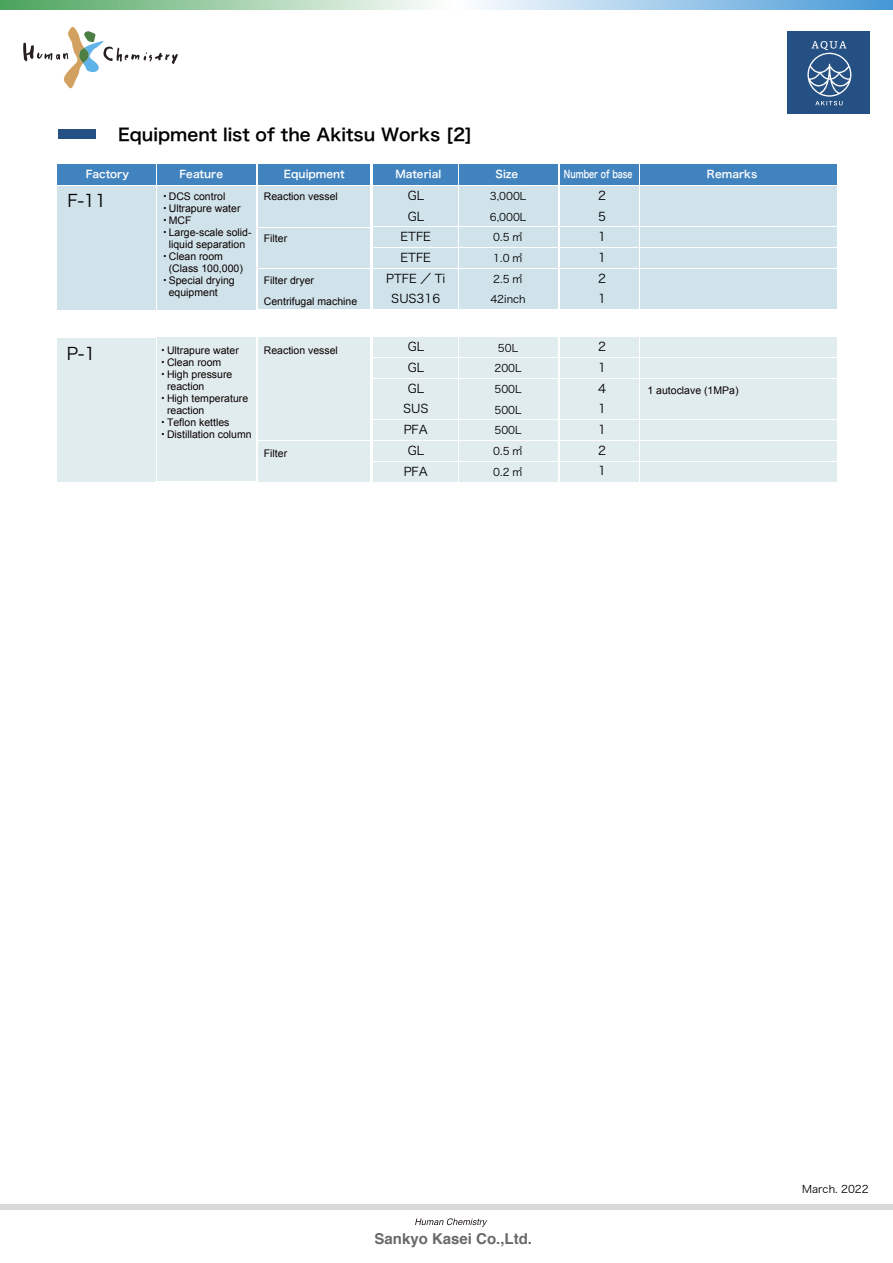
<style>
.page{position:relative;width:893px;height:1263px;background:#fff}
.page>*{position:absolute;margin:0;border:0;box-sizing:border-box;transform-origin:0 0}
.t1{font:17.1px "Hira Kaku Pro N W6";color:#000}
.t2{font:17.1px "Hira Kaku Pro N W3";color:#000}
.t3{font:700 15px "Helvetica";color:#6a6969}
.t4{font:12px/20.7px "Hira Kaku Pro N W3";color:#000;text-align:justify}
.t5{font:10.5px/21px "Arial";color:#0a0000}
.t6{font:10.5px/20.7px "Hira Kaku Pro N W3";color:#000;text-align:center}
.t7{font:10.5px "Hira Kaku Pro N W6";color:#fff}
.t8{font:10.5px "Hira Kaku Pro N W6";color:#fff;scale:.75 1}
.s1{font-family:"Koz Go Pr 6 N"}
</style>
<div class="page">
<div style="left:57px;top:164px;width:99px;height:20px;background:#4183bf"></div>
<div style="left:158px;top:164px;width:98px;height:20px;background:#4183bf"></div>
<div style="left:259px;top:164px;width:111px;height:20px;background:#4183bf"></div>
<div style="left:373px;top:164px;width:85px;height:20px;background:#4183bf"></div>
<div style="left:460px;top:164px;width:98px;height:20px;background:#4183bf"></div>
<div style="left:560px;top:164px;width:78px;height:20px;background:#4183bf"></div>
<div style="left:640px;top:164px;width:197px;height:20px;background:#4183bf"></div>
<div style="left:57px;top:186px;width:99px;height:123px;background:#d0e3ea"></div>
<div style="left:158px;top:186px;width:98px;height:123px;background:#d0e3ea"></div>
<div style="left:57px;top:338px;width:99px;height:143px;background:#e1ecef"></div>
<div style="left:158px;top:338px;width:98px;height:143px;background:#e1ecef"></div>
<div style="left:259px;top:186px;width:111px;height:40px;background:#d0e3ea"></div>
<div style="left:259px;top:269px;width:111px;height:19px;background:#d0e3ea"></div>
<div style="left:259px;top:290px;width:111px;height:19px;background:#d0e3ea"></div>
<div style="left:373px;top:186px;width:85px;height:19px;background:#d0e3ea"></div>
<div style="left:460px;top:186px;width:98px;height:19px;background:#d0e3ea"></div>
<div style="left:560px;top:186px;width:78px;height:19px;background:#d0e3ea"></div>
<div style="left:640px;top:186px;width:197px;height:19px;background:#d0e3ea"></div>
<div style="left:373px;top:207px;width:85px;height:19px;background:#d0e3ea"></div>
<div style="left:460px;top:207px;width:98px;height:19px;background:#d0e3ea"></div>
<div style="left:560px;top:207px;width:78px;height:19px;background:#d0e3ea"></div>
<div style="left:640px;top:207px;width:197px;height:19px;background:#d0e3ea"></div>
<div style="left:373px;top:227px;width:85px;height:20px;background:#d0e3ea"></div>
<div style="left:460px;top:227px;width:98px;height:20px;background:#d0e3ea"></div>
<div style="left:560px;top:227px;width:78px;height:20px;background:#d0e3ea"></div>
<div style="left:640px;top:227px;width:197px;height:20px;background:#d0e3ea"></div>
<div style="left:373px;top:248px;width:85px;height:20px;background:#d0e3ea"></div>
<div style="left:460px;top:248px;width:98px;height:20px;background:#d0e3ea"></div>
<div style="left:560px;top:248px;width:78px;height:20px;background:#d0e3ea"></div>
<div style="left:640px;top:248px;width:197px;height:20px;background:#d0e3ea"></div>
<div style="left:373px;top:269px;width:85px;height:19px;background:#d0e3ea"></div>
<div style="left:460px;top:269px;width:98px;height:19px;background:#d0e3ea"></div>
<div style="left:560px;top:269px;width:78px;height:19px;background:#d0e3ea"></div>
<div style="left:640px;top:269px;width:197px;height:19px;background:#d0e3ea"></div>
<div style="left:373px;top:290px;width:85px;height:19px;background:#d0e3ea"></div>
<div style="left:460px;top:290px;width:98px;height:19px;background:#d0e3ea"></div>
<div style="left:560px;top:290px;width:78px;height:19px;background:#d0e3ea"></div>
<div style="left:640px;top:290px;width:197px;height:19px;background:#d0e3ea"></div>
<div style="left:259px;top:228px;width:111px;height:40px;background:#d0e3ea"></div>
<div style="left:259px;top:337px;width:111px;height:103px;background:#e1ecef"></div>
<div style="left:373px;top:337px;width:85px;height:20px;background:#e1ecef"></div>
<div style="left:460px;top:337px;width:98px;height:20px;background:#e1ecef"></div>
<div style="left:560px;top:337px;width:78px;height:20px;background:#e1ecef"></div>
<div style="left:640px;top:337px;width:197px;height:20px;background:#e1ecef"></div>
<div style="left:373px;top:358px;width:85px;height:20px;background:#e1ecef"></div>
<div style="left:460px;top:358px;width:98px;height:20px;background:#e1ecef"></div>
<div style="left:560px;top:358px;width:78px;height:20px;background:#e1ecef"></div>
<div style="left:640px;top:358px;width:197px;height:20px;background:#e1ecef"></div>
<div style="left:373px;top:379px;width:85px;height:19px;background:#e1ecef"></div>
<div style="left:460px;top:379px;width:98px;height:19px;background:#e1ecef"></div>
<div style="left:560px;top:379px;width:78px;height:19px;background:#e1ecef"></div>
<div style="left:640px;top:379px;width:197px;height:19px;background:#e1ecef"></div>
<div style="left:373px;top:400px;width:85px;height:19px;background:#e1ecef"></div>
<div style="left:460px;top:400px;width:98px;height:19px;background:#e1ecef"></div>
<div style="left:560px;top:400px;width:78px;height:19px;background:#e1ecef"></div>
<div style="left:640px;top:400px;width:197px;height:19px;background:#e1ecef"></div>
<div style="left:373px;top:421px;width:85px;height:19px;background:#e1ecef"></div>
<div style="left:460px;top:421px;width:98px;height:19px;background:#e1ecef"></div>
<div style="left:560px;top:421px;width:78px;height:19px;background:#e1ecef"></div>
<div style="left:640px;top:421px;width:197px;height:19px;background:#e1ecef"></div>
<div style="left:259px;top:441px;width:111px;height:40px;background:#e1ecef"></div>
<div style="left:373px;top:441px;width:85px;height:20px;background:#e1ecef"></div>
<div style="left:460px;top:441px;width:98px;height:20px;background:#e1ecef"></div>
<div style="left:560px;top:441px;width:78px;height:20px;background:#e1ecef"></div>
<div style="left:640px;top:441px;width:197px;height:20px;background:#e1ecef"></div>
<div style="left:373px;top:462px;width:85px;height:19px;background:#e1ecef"></div>
<div style="left:460px;top:462px;width:98px;height:19px;background:#e1ecef"></div>
<div style="left:560px;top:462px;width:78px;height:19px;background:#e1ecef"></div>
<div style="left:640px;top:462px;width:197px;height:19px;background:#e1ecef"></div>
<div style="left:787px;top:32px;width:82px;height:82px;background:#255083"></div>
<svg style="left:807px;top:41px;width:44px;height:64px"></svg>
<div style="left:58px;top:129px;width:38px;height:10px;background:#255083"></div>
<div style="left:0;top:1204px;width:893px;height:6px;background:#d9d9da"></div>
<svg style="left:0;top:0;width:893px;height:9px;background:#a2cecb"></svg>
<svg style="left:23px;top:26px;width:155px;height:63px"></svg>
<svg style="left:415px;top:1218px;width:72px;height:9px"></svg>
<h1 class="t1" style="left:118px;top:119px;width:356px">Equipment list of the Akitsu Works [2]</h1>
<p class="t7" style="left:86px;top:165px;width:45px">Factory</p>
<p class="t7" style="left:180px;top:165px;width:45px">Feature</p>
<p class="t7" style="left:284px;top:165px;width:62px">Equipment</p>
<p class="t7" style="left:395px;top:165px;width:47px">Material</p>
<p class="t7" style="left:495px;top:165px;width:24px">Size</p>
<p class="t8" style="left:564px;top:165px;width:93px">Number of base</p>
<p class="t7" style="left:707px;top:165px;width:52px">Remarks</p>
<p class="t6" style="left:490px;top:185px;width:38px">3,000L<br>6,000L<br>0.5 ㎡<br>1.0 ㎡<br>2.5 ㎡<br>42inch</p>
<p class="t6" style="left:493px;top:337px;width:31px">50L<br>200L<br>500L<br>500L<br>500L<br>0.5 ㎡<br>0.2 ㎡</p>
<p class="t4" style="left:598px;top:184px;width:9px">2<br>5<br>1<br>1<br>2<br>1</p>
<p class="t4" style="left:386px;top:184px;width:61px;text-align:center">GL<br>GL<br>ETFE<br>ETFE<br>PTFE ／ Ti<br>SUS316</p>
<p class="t4" style="left:403px;top:336px;width:27px;text-align:center">GL<br>GL<br>GL<br>SUS<br>PFA<br>GL<br>PFA</p>
<p class="t5" style="left:264px;top:186px;width:76px">Reaction vessel</p>
<p class="t5" style="left:264px;top:228px;width:25px">Filter</p>
<p class="t5" style="left:264px;top:270px;width:95px">Filter dryer<br>Centrifugal machine</p>
<p class="t5" style="left:264px;top:339px;width:76px">Reaction vessel</p>
<p class="t5" style="left:160px;top:186px;width:67px"><span class="s1">・</span>DCS control</p>
<p class="t5" style="left:160px;top:198px;width:82px"><span class="s1">・</span>Ultrapure water</p>
<p class="t5" style="left:160px;top:210px;width:33px"><span class="s1">・</span>MCF</p>
<p class="t5" style="left:160px;top:222px;width:93px"><span class="s1">・</span>Large-scale solid-</p>
<p class="t5" style="left:169px;top:234px;width:78px">liquid separation</p>
<p class="t5" style="left:160px;top:246px;width:65px"><span class="s1">・</span>Clean room</p>
<p class="t5" style="left:169px;top:258px;width:76px">(Class 100,000)</p>
<p class="t5" style="left:160px;top:270px;width:76px"><span class="s1">・</span>Special drying</p>
<p class="t5" style="left:169px;top:282px;width:51px">equipment</p>
<h1 class="t2" style="left:67px;top:185px;width:40px">F-11</h1>
<h1 class="t2" style="left:67px;top:338px;width:30px">P-1</h1>
<p class="t4" style="left:598px;top:335px;width:9px">2<br>1<br>4<br>1<br>1<br>2<br>1</p>
<p class="t5" style="left:158px;top:340px;width:82px"><span class="s1">・</span>Ultrapure water</p>
<p class="t5" style="left:158px;top:352px;width:65px"><span class="s1">・</span>Clean room</p>
<p class="t5" style="left:158px;top:364px;width:76px"><span class="s1">・</span>High pressure</p>
<p class="t5" style="left:167px;top:376px;width:39px">reaction</p>
<p class="t5" style="left:158px;top:388px;width:92px"><span class="s1">・</span>High temperature</p>
<p class="t5" style="left:167px;top:400px;width:39px">reaction</p>
<p class="t5" style="left:158px;top:412px;width:73px"><span class="s1">・</span>Teflon kettles</p>
<p class="t5" style="left:158px;top:424px;width:95px"><span class="s1">・</span>Distillation column</p>
<p class="t5" style="left:647px;top:380px;width:93px">1 autoclave (1MPa)</p>
<p class="t5" style="left:264px;top:443px;width:25px">Filter</p>
<h2 class="t3" style="left:375px;top:1226px;width:159px">Sankyo Kasei Co.,Ltd.</h2>
<p class="t6" style="left:802px;top:1177px;width:68px">March. 2022</p>
</div>
